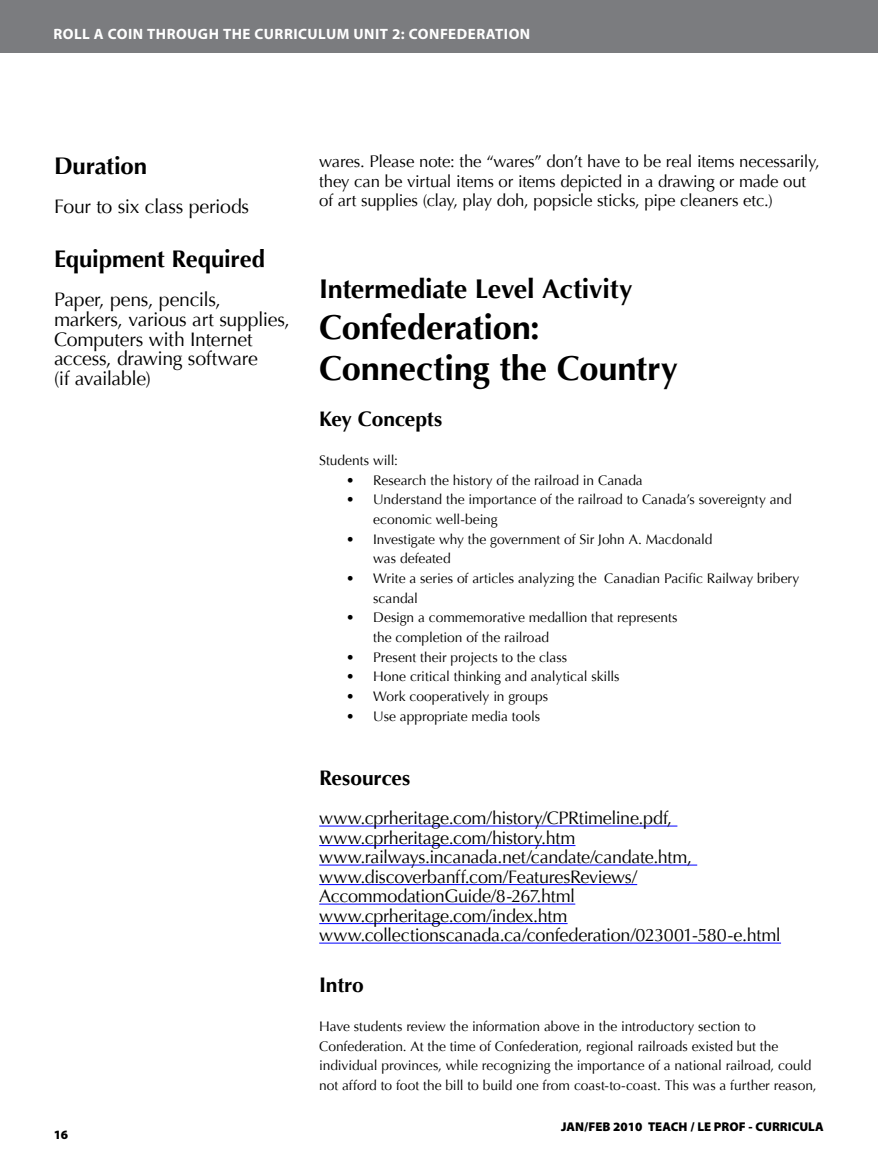
<style>
.page{position:relative;width:878px;height:1175px;background:#fff}
.page>*{position:absolute;margin:0;border:0;box-sizing:border-box;transform-origin:0 0}
.t1{font:700 34.5px/41.4px "Optima";letter-spacing:-.005em;color:#000}
.t2{font:700 27px "Optima";letter-spacing:-.01em;color:#000}
.t3{font:700 24px "Optima";letter-spacing:-.005em;color:#000}
.t4{font:700 21px "Optima";letter-spacing:-.01em;color:#000}
.t5{font:19.5px/19.6px "Optima";letter-spacing:-.015em;color:#000}
.t6{font:18px/19.5px "Optima";letter-spacing:-.015em;color:#000}
.t7{font:16.8px/19.6px "Optima";letter-spacing:-.01em;color:#000}
.t8{font:700 15px "Myriad Pro";letter-spacing:.03em;color:#fff}
.t9{font:13.8px/19.6px "Optima";letter-spacing:-.005em;color:#000}
.t10{font:900 12.75px "Myriad Pro";color:#000}
</style>
<div class="page">
<hr style="left:319px;top:825px;width:358px;height:1px;background:#00f">
<hr style="left:319px;top:845px;width:256px;height:1px;background:#00f">
<hr style="left:319px;top:864px;width:378px;height:1px;background:#00f">
<hr style="left:319px;top:884px;width:318px;height:1px;background:#00f">
<hr style="left:319px;top:903px;width:256px;height:1px;background:#00f">
<hr style="left:319px;top:923px;width:248px;height:1px;background:#00f">
<hr style="left:319px;top:942px;width:462px;height:1px;background:#00f">
<div style="left:0;top:0;width:878px;height:53px;background:#7b7c7f"></div>
<p class="t8" style="left:53px;top:25px;width:433px">ROLL A COIN THROUGH THE CURRICULUM UNIT 2: CONFEDERAT</p>
<p class="t8" style="left:504px;top:25px;width:28px">ION</p>
<h3 class="t3" style="left:54px;top:151px;width:95px">Duration</h3>
<h3 class="t5" style="left:54px;top:197px;width:197px">Four to six class periods</h3>
<h3 class="t3" style="left:54px;top:245px;width:213px">Equipment Required</h3>
<h3 class="t5" style="left:54px;top:290px;width:237px">Paper, pens, pencils, markers, various art supplies,<br>Computers with Internet access, drawing software<br>(if available)</h3>
<p class="t10" style="left:54px;top:1127px;width:16px">16</p>
<p class="t7" style="left:319px;top:152px;width:502px">wares. Please note: the “wares” don’t have to be real items necessarily, they can be virtual items or items depicted in a drawing or made out of art supplies (clay, play doh, popsicle sticks, pipe cleaners etc.)</p>
<h2 class="t2" style="left:319px;top:273px;width:315px">Intermediate Level Activity</h2>
<h1 class="t1" style="left:319px;top:307px;width:360px">Confederation:<br>Connecting the Country</h1>
<h3 class="t4" style="left:319px;top:406px;width:124px">Key Concepts</h3>
<p class="t9" style="left:319px;top:451px;width:80px">Students will:</p>
<p class="t9" style="left:346px;top:470px;width:298px">• Research the history of the railroad in Canada</p>
<p class="t9" style="left:373px;top:490px;width:420px;text-indent:-27px">• Understand the importance of the railroad to Canada’s sovereignty and economic well-being</p>
<p class="t9" style="left:373px;top:529px;width:341px;text-indent:-27px">• Investigate why the government of Sir John A. Macdonald was defeated</p>
<p class="t9" style="left:373px;top:569px;width:428px;text-indent:-27px">• Write a series of articles analyzing the Canadian Pacific Railway bribery scandal</p>
<p class="t9" style="left:373px;top:608px;width:306px;text-indent:-27px">• Design a commemorative medallion that represents the completion of the railroad</p>
<p class="t9" style="left:346px;top:647px;width:222px">• Present their projects to the class</p>
<p class="t9" style="left:346px;top:667px;width:275px">• Hone critical thinking and analytical skills</p>
<p class="t9" style="left:346px;top:686px;width:203px">• Work cooperatively in groups</p>
<p class="t9" style="left:346px;top:706px;width:195px">• Use appropriate media tools</p>
<h3 class="t4" style="left:319px;top:766px;width:93px">Resources</h3>
<p class="t6" style="left:319px;top:808px;width:463px">www.cprheritage.com/history/CPRtimeline.pdf, www.cprheritage.com/history.htm www.railways.incanada.net/candate/candate.htm, www.discoverbanff.com/FeaturesReviews/ AccommodationGuide/8-267.html www.cprheritage.com/index.htm www.collectionscanada.ca/confederation/023001-580-e.html</p>
<h3 class="t4" style="left:319px;top:972px;width:46px">Intro</h3>
<p class="t9" style="left:319px;top:1016px;width:499px">Have students review the information above in the introductory section to Confederation. At the time of Confederation, regional railroads existed but the individual provinces, while recognizing the importance of a national railroad, could not afford to foot the bill to build one from coast-to-coast. This was a further reason,</p>
<p class="t10" style="left:561px;top:1119px;width:264px">JAN/FEB 2010 TEACH / LE PROF - CURRICULA</p>
</div>
